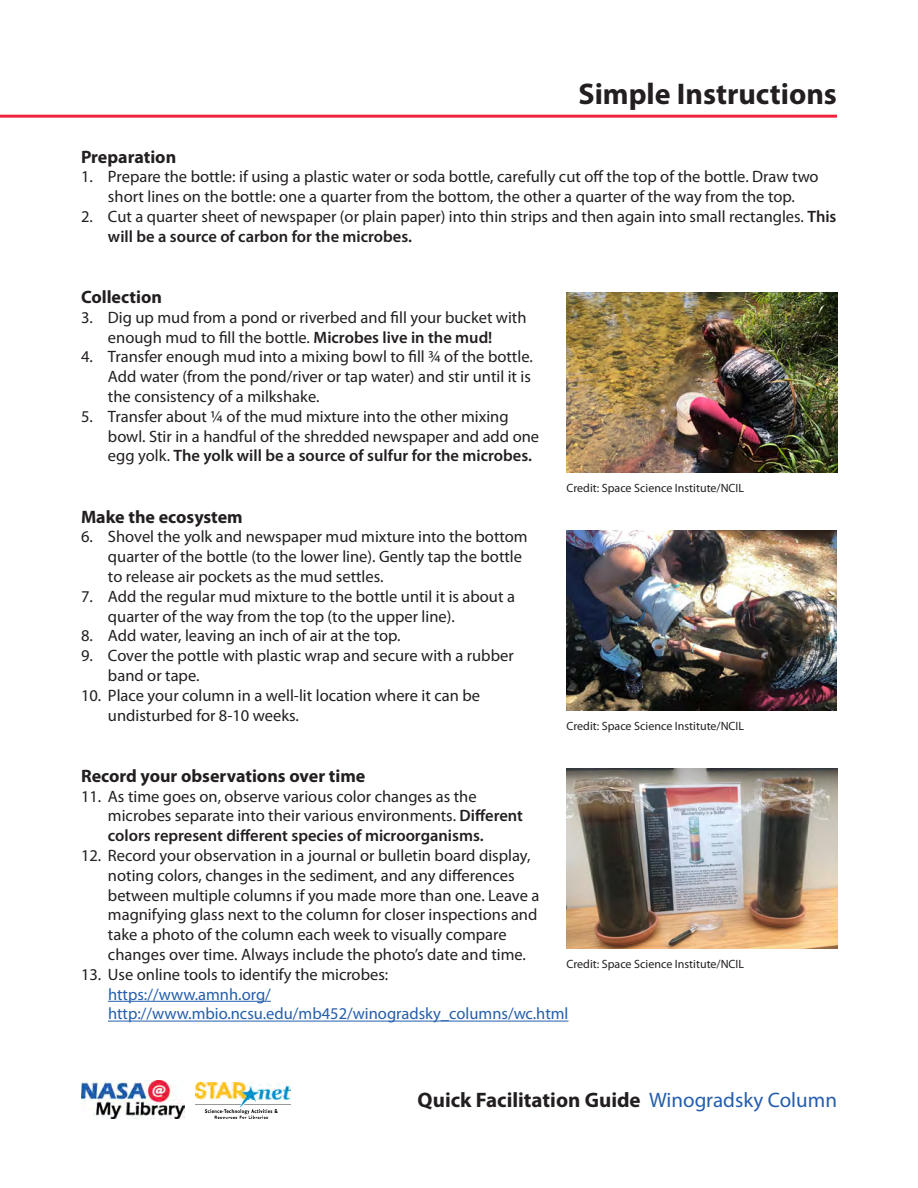
<style>
.page{position:relative;width:918px;height:1188px;background:#fff}
.page>*{position:absolute;margin:0;border:0;box-sizing:border-box;transform-origin:0 0}
.t1{font:700 30px "Myriad Pro";color:#231f20}
.t2{font:700 21px "Myriad Pro";color:#231f20}
.t3{font:700 18px "Myriad Pro";color:#231f20}
.t4{font:16.5px/19.8px "Myriad Pro";color:#231f20}
.t5{font:16.5px "Myriad Pro";color:#245eac}
.t6{font:12px "Myriad Pro";color:#231f20}
.s1{font-weight:600}
.s2{font-weight:400;color:#245eac}
</style>
<div class="page">
<hr style="left:0;top:115px;width:837px;height:3px;background:#ed253d">
<hr style="left:108px;top:1001px;width:163px;height:1px;background:#245eac">
<hr style="left:108px;top:1021px;width:461px;height:1px;background:#245eac">
<img style="left:566px;top:293px;width:271px;height:180px">
<img style="left:567px;top:531px;width:270px;height:180px">
<img style="left:81px;top:1081px;width:103px;height:38px">
<img style="left:195px;top:1083px;width:96px;height:36px">
<img style="left:566px;top:769px;width:271px;height:180px">
<p class="t1" style="left:578px;top:74px;width:260px">Simple Instructions</p>
<p class="t3" style="left:81px;top:145px;width:97px">Preparation</p>
<p class="t4" style="left:81px;top:167px;width:739px;text-align:center">1. Prepare the bottle: if using a plastic water or soda bottle, carefully cut off the top of the bottle. Draw two short lines on the bottle: one a quarter from the bottom, the other a quarter of the way from the top.</p>
<p class="t4" style="left:108px;top:206px;width:730px;text-indent:-27px">2. Cut a quarter sheet of newspaper (or plain paper) into thin strips and then again into small rectangles. <span class="s1">This will be a source of carbon for the microbes.</span></p>
<p class="t3" style="left:81px;top:285px;width:83px">Collection</p>
<p class="t4" style="left:81px;top:307px;width:447px">3. Dig up mud from a pond or riverbed and fill your bucket with</p>
<p class="t4" style="left:108px;top:327px;width:386px">enough mud to fill the bottle. <span class="s1">Microbes live in the mud!</span></p>
<p class="t4" style="left:81px;top:347px;width:453px">4. Transfer enough mud into a mixing bowl to fill ¾ of the bottle.</p>
<p class="t4" style="left:108px;top:367px;width:424px">Add water (from the pond/river or tap water) and stir until it is</p>
<p class="t4" style="left:108px;top:386px;width:213px">the consistency of a milkshake.</p>
<p class="t4" style="left:108px;top:406px;width:433px;text-indent:-27px">5. Transfer about ¼ of the mud mixture into the other mixing bowl. Stir in a handful of the shredded newspaper and add one egg yolk. <span class="s1">The yolk will be a source of sulfur for the microbes.</span></p>
<p class="t3" style="left:81px;top:505px;width:163px">Make the ecosystem</p>
<p class="t4" style="left:108px;top:527px;width:421px;text-indent:-27px">6. Shovel the yolk and newspaper mud mixture into the bottom quarter of the bottle (to the lower line). Gently tap the bottle</p>
<p class="t4" style="left:108px;top:566px;width:277px">to release air pockets as the mud settles.</p>
<p class="t4" style="left:81px;top:586px;width:435px">7. Add the regular mud mixture to the bottle until it is about a</p>
<p class="t4" style="left:108px;top:606px;width:348px">quarter of the way from the top (to the upper line).</p>
<p class="t4" style="left:81px;top:626px;width:321px">8. Add water, leaving an inch of air at the top.</p>
<p class="t4" style="left:81px;top:646px;width:434px">9. Cover the pottle with plastic wrap and secure with a rubber</p>
<p class="t4" style="left:108px;top:665px;width:93px">band or tape.</p>
<p class="t4" style="left:81px;top:685px;width:401px">10. Place your column in a well-lit location where it can be</p>
<p class="t4" style="left:108px;top:705px;width:192px">undisturbed for 8-10 weeks.</p>
<p class="t6" style="left:567px;top:481px;width:179px">Credit: Space Science Institute/NCIL</p>
<p class="t6" style="left:567px;top:719px;width:179px">Credit: Space Science Institute/NCIL</p>
<p class="t3" style="left:81px;top:764px;width:286px">Record your observations over time</p>
<p class="t4" style="left:108px;top:786px;width:417px;text-indent:-27px">11. As time goes on, observe various color changes as the microbes separate into their various environments. <span class="s1">Different colors represent different species of microorganisms.</span></p>
<p class="t4" style="left:81px;top:845px;width:451px">12. Record your observation in a journal or bulletin board display,</p>
<p class="t4" style="left:108px;top:865px;width:408px">noting colors, changes in the sediment, and any differences</p>
<p class="t4" style="left:108px;top:885px;width:433px">between multiple columns if you made more than one. Leave a</p>
<p class="t4" style="left:108px;top:905px;width:431px">magnifying glass next to the column for closer inspections and</p>
<p class="t4" style="left:108px;top:925px;width:400px">take a photo of the column each week to visually compare</p>
<p class="t4" style="left:108px;top:944px;width:420px">changes over time. Always include the photo’s date and time.</p>
<p class="t4" style="left:81px;top:964px;width:309px">13. Use online tools to identify the microbes:</p>
<p class="t5" style="left:108px;top:984px;width:164px">https://www.amnh.org/</p>
<p class="t5" style="left:108px;top:1004px;width:462px">http://www.mbio.ncsu.edu/mb452/winogradsky_columns/wc.html</p>
<p class="t6" style="left:567px;top:957px;width:179px">Credit: Space Science Institute/NCIL</p>
<p class="t2" style="left:418px;top:1086px;width:421px">Quick Facilitation Guide <span class="s2">Winogradsky Column</span></p>
</div>
